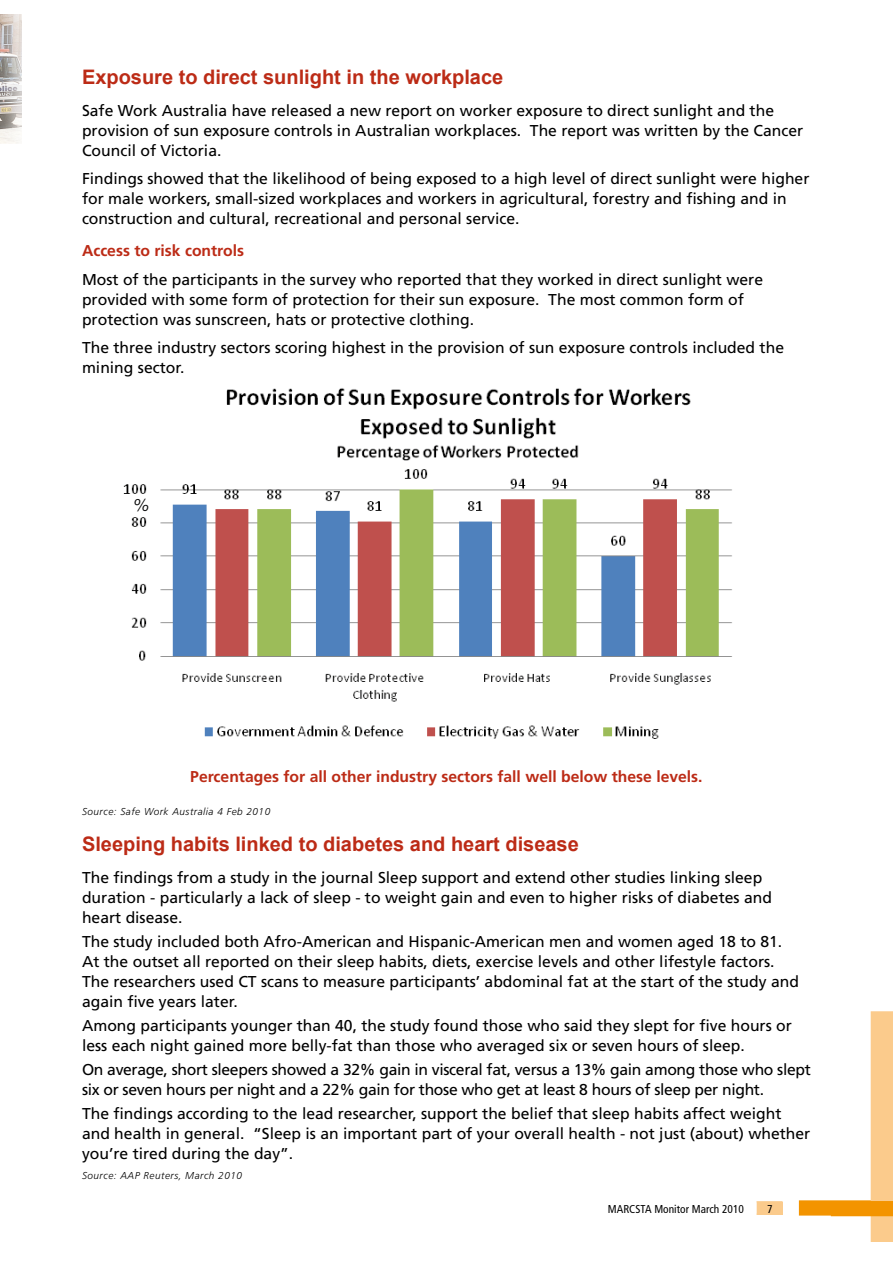
<style>
.page{position:relative;width:893px;height:1263px;background:#fff}
.page>*{position:absolute;margin:0;border:0;box-sizing:border-box;transform-origin:0 0}
.t1{font:700 19.95px "Arial";color:#bc2b16}
.t2{font:italic 300 17.1px "Frutiger";color:#000}
.t3{font:15.75px/20px "Frutiger";color:#000}
.t4{font:15.75px/20px "Frutiger";letter-spacing:-.02em;color:#000}
.t5{font:700 15.75px "Frutiger";color:#bc2b16}
.t6{font:condensed 11.4px "Frutiger";color:#000}
.t7{font:italic 300 10.05px "Frutiger";letter-spacing:.05em;color:#000}
</style>
<div class="page">
<svg style="left:756px;top:1201px;width:26px;height:14px"></svg>
<img style="left:0;top:14px;width:21px;height:129px">
<img style="left:123px;top:388px;width:609px;height:351px">
<svg style="left:798px;top:1011px;width:94px;height:231px"></svg>
<p class="t1" style="left:82px;top:69px;width:423px">Exposure to direct sunlight in the workplace</p>
<p class="t3" style="left:82px;top:102px;width:722px">Safe Work Australia have released a new report on worker exposure to direct sunlight and the provision of sun exposure controls in Australian workplaces. The report was written by the Cancer<br>Council of Victoria.</p>
<p class="t3" style="left:82px;top:170px;width:729px">Findings showed that the likelihood of being exposed to a high level of direct sunlight were higher for male workers, small-sized workplaces and workers in agricultural, forestry and fishing and in construction and cultural, recreational and personal service.</p>
<p class="t5" style="left:82px;top:244px;width:163px">Access to risk controls</p>
<p class="t3" style="left:82px;top:270px;width:682px">Most of the participants in the survey who reported that they worked in direct sunlight were provided with some form of protection for their sun exposure. The most common form of protection was sunscreen, hats or protective clothing.</p>
<p class="t3" style="left:82px;top:338px;width:703px">The three industry sectors scoring highest in the provision of sun exposure controls included the mining sector.</p>
<p class="t2" style="left:133px;top:498px;width:18px">%</p>
<p class="t5" style="left:190px;top:770px;width:514px">Percentages for all other industry sectors fall well below these levels.</p>
<p class="t7" style="left:82px;top:807px;width:190px">Source: Safe Work Australia 4 Feb 2010</p>
<p class="t1" style="left:82px;top:835px;width:498px">Sleeping habits linked to diabetes and heart disease</p>
<p class="t3" style="left:82px;top:868px;width:691px">The findings from a study in the journal Sleep support and extend other studies linking sleep duration - particularly a lack of sleep - to weight gain and even to higher risks of diabetes and heart disease.</p>
<p class="t3" style="left:82px;top:932px;width:718px">The study included both Afro-American and Hispanic-American men and women aged 18 to 81.<br>At the outset all reported on their sleep habits, diets, exercise levels and other lifestyle factors.<br>The researchers used CT scans to measure participants’ abdominal fat at the start of the study and again five years later.</p>
<p class="t3" style="left:82px;top:1016px;width:711px">Among participants younger than 40, the study found those who said they slept for five hours or less each night gained more belly-fat than those who averaged six or seven hours of sleep.</p>
<p class="t4" style="left:82px;top:1060px;width:730px">On average, short sleepers showed a 32% gain in visceral fat, versus a 13% gain among those who slept six or seven hours per night and a 22% gain for those who get at least 8 hours of sleep per night.</p>
<p class="t3" style="left:82px;top:1104px;width:729px">The findings according to the lead researcher, support the belief that sleep habits affect weight and health in general. “Sleep is an important part of your overall health - not just (about) whether you’re tired during the day”.</p>
<p class="t7" style="left:82px;top:1171px;width:161px">Source: AAP Reuters, March 2010</p>
<p class="t6" style="left:608px;top:1204px;width:138px">MARCSTA Monitor March 2010</p>
<p class="t6" style="left:767px;top:1204px;width:7px">7</p>
</div>
